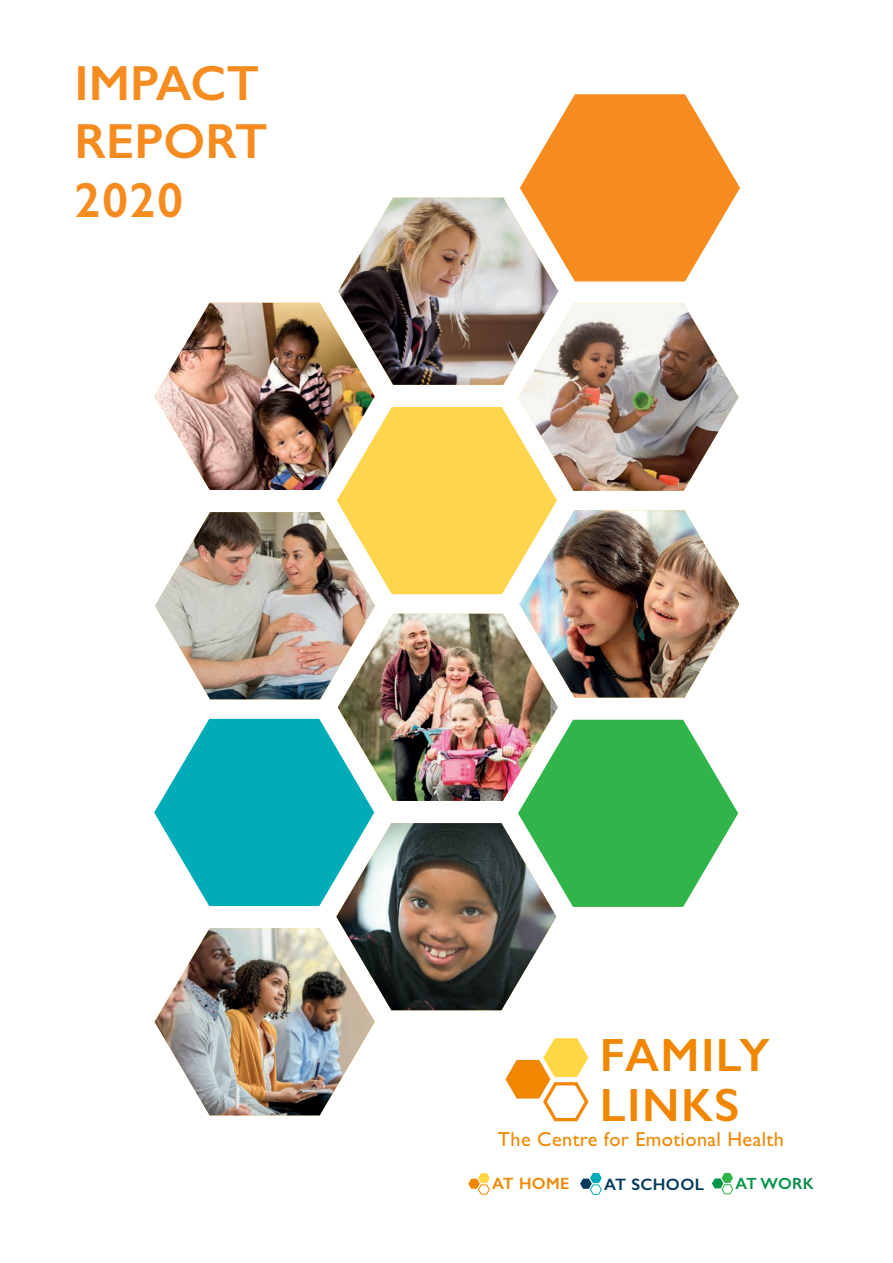
<style>
.page{position:relative;width:893px;height:1263px;background:#fff}
.page>*{position:absolute;margin:0;border:0;box-sizing:border-box;transform-origin:0 0}
.title_left{font:600 49.5px "Gill Sans";color:#f68b1f}
.t1{font:600 46.8px/49.8px "Gill Sans";letter-spacing:.03em;color:#f18700}
.t2{font:20.25px "Gill Sans";letter-spacing:.02em;color:#f18700}
.t3{font:600 16.5px "Gill Sans";letter-spacing:.02em;color:#00395c}
.t4{font:600 16.35px "Gill Sans";letter-spacing:.02em;color:#f18700}
.t5{font:600 16.2px "Gill Sans";letter-spacing:.01em;color:#009547}
.s1{color:#0c8948}
</style>
<div class="page">
<img style="left:154px;top:94px;width:586px;height:1028px">
<svg style="left:468px;top:1173px;width:22px;height:22px"></svg>
<svg style="left:580px;top:1173px;width:22px;height:22px"></svg>
<svg style="left:712px;top:1173px;width:22px;height:21px"></svg>
<p class="title_left" style="left:74px;top:53px;width:186px">IMPACT</p>
<p class="title_left" style="left:74px;top:112px;width:195px">REPORT</p>
<p class="title_left" style="left:74px;top:170px;width:110px">2020</p>
<p class="t1" style="left:600px;top:1030px;width:171px">FAMILY<br>LINKS</p>
<p class="t2" style="left:498px;top:1127px;width:288px">The Centre for Emotional Health</p>
<p class="t4" style="left:492px;top:1174px;width:79px">AT HOME</p>
<p class="t3" style="left:604px;top:1174px;width:101px">AT SCHOOL</p>
<p class="t5" style="left:735px;top:1174px;width:80px">AT WO<span class="s1">RK</span></p>
</div>
